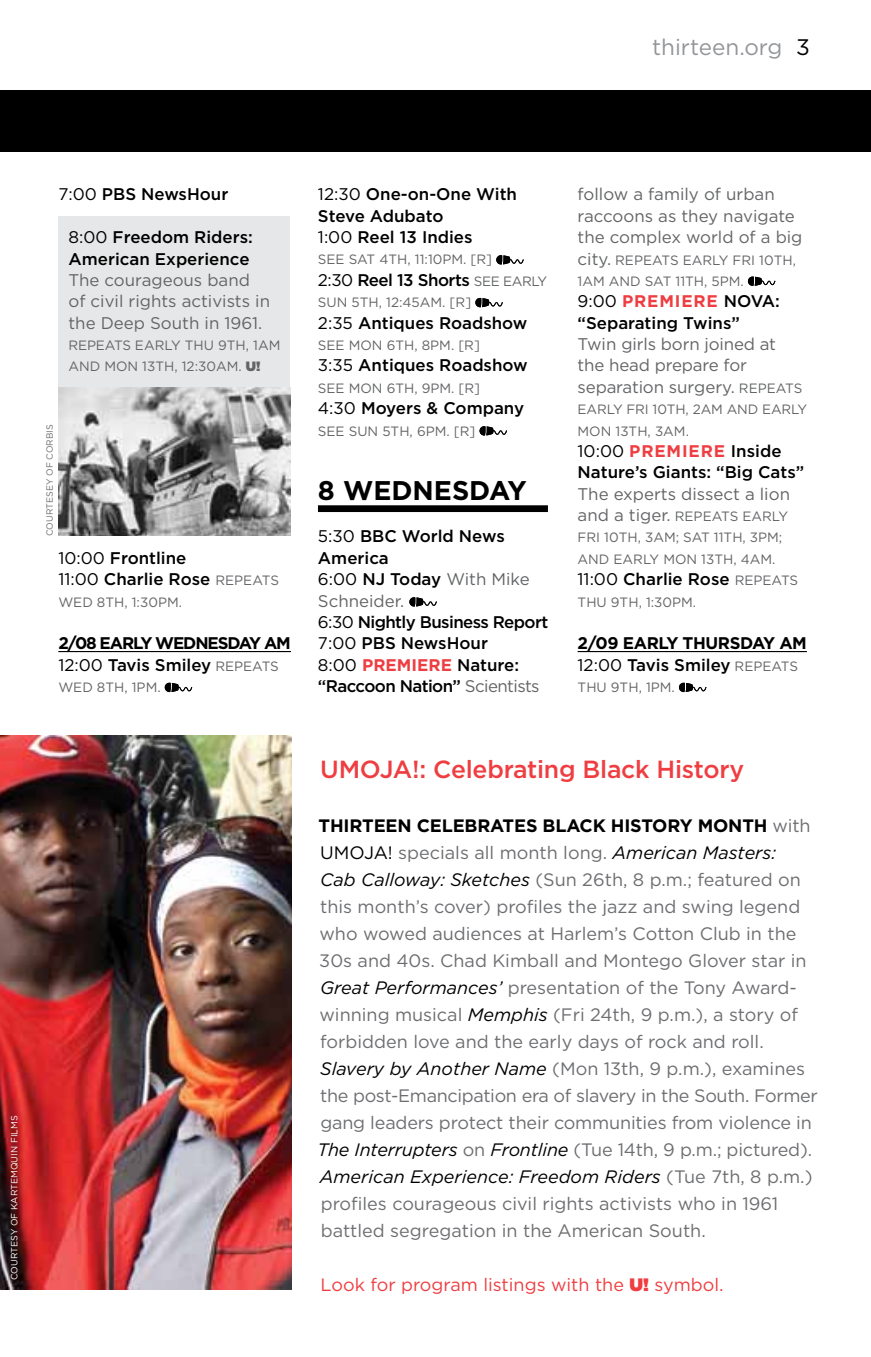
<style>
.page{position:relative;width:871px;height:1357px;background:#fff}
.page>*{position:absolute;margin:0;border:0;box-sizing:border-box;transform-origin:0 0}
.t1{font:700 27px "Gotham";color:#000}
.t2{font:500 24.75px "Gotham";letter-spacing:-.01em;color:#ef3e42}
.t3{font:22.5px "Gotham";color:#939598}
.t4{font:18px/27px "Gotham";color:#6d6e71}
.t5{font:700 18px "Gotham";letter-spacing:-.01em;color:#000}
.t6{font:18px "Gotham";color:#ef3e42}
.t7{font:18px "Gotham";color:#000}
.t8{font:500 16.88px/21.4px "Gotham";color:#000}
.t9{font:16.88px/21.4px "Gotham";color:#636466}
.t10{font:500 16.88px/21.4px "Gotham";letter-spacing:-.035em;color:#000}
.t11{font:700 16.88px/21.4px "Gotham";letter-spacing:-.065em;color:#000}
.t12{font:500 16.88px "Gotham";letter-spacing:-.03em;color:#000}
.t13{font:13.5px/21.4px "Gotham";color:#636466}
.t14{font:9px "Gotham";color:#fff}
.t15{font:9px "Gotham";color:#6d6e71}
.s1{color:#000}
.s2{font-weight:400}
.s3{font-weight:900}
.s4{font-weight:400;font-size:13.5px;color:#636466}
.s5{font-weight:500}
.s6{font-weight:400;color:#636466}
.s7{font-weight:700;color:#ef3e42}
.s8{font-size:16.88px}
.s9{font-size:13.5px}
.s10{font-weight:700}
.s11{font-weight:400;color:#6d6e71}
.s12{font-style:italic;color:#000}
</style>
<div class="page">
<div style="left:58px;top:216px;width:232px;height:210px;background:#e6e7e8"></div>
<div style="left:0;top:90px;width:871px;height:62px;background:#000"></div>
<hr style="left:58px;top:651px;width:233px;height:1px;background:#000">
<img style="left:58px;top:388px;width:232px;height:148px">
<svg style="left:165px;top:683px;width:27px;height:10px"></svg>
<div style="left:318px;top:505px;width:230px;height:7px;background:#000"></div>
<svg style="left:496px;top:255px;width:28px;height:10px"></svg>
<svg style="left:475px;top:298px;width:28px;height:10px"></svg>
<svg style="left:479px;top:426px;width:28px;height:10px"></svg>
<svg style="left:409px;top:597px;width:28px;height:10px"></svg>
<hr style="left:577px;top:651px;width:230px;height:1px;background:#000">
<svg style="left:748px;top:276px;width:27px;height:10px"></svg>
<svg style="left:679px;top:683px;width:27px;height:10px"></svg>
<img style="left:0;top:735px;width:292px;height:554px">
<div style="left:0;top:1096px;width:39px;height:203px;background:#000;opacity:.75"></div>
<p class="t3" style="left:652px;top:35px;width:159px">thirteen.org <span class="s1">3</span></p>
<p class="t8" style="left:58px;top:183px;width:172px"><span class="s2">7:00</span> PBS NewsHour</p>
<p class="t8" style="left:68px;top:226px;width:186px"><span class="s2">8:00</span> Freedom Riders:<br>American Experience</p>
<p class="t9" style="left:68px;top:269px;width:203px">The courageous band of civil rights activists in the Deep South in 1961.</p>
<p class="t13" style="left:68px;top:334px;width:213px">Repeats early Thu 9th, 1am an d Mon 13th, 12:30am. <span class="s3">U!</span></p>
<p class="t15" style="left:45px;top:536px;width:113px;rotate:-90deg">Courtesey of Corbis</p>
<p class="t8" style="left:58px;top:547px;width:222px"><span class="s2">10:00</span> Frontline<br><span class="s2">11:00</span> Charlie Rose <span class="s4">Repeats</span></p>
<p class="t13" style="left:58px;top:591px;width:125px">Wed 8th, 1:30pm.</p>
<p class="t11" style="left:58px;top:632px;width:231px">2/08 EARLY WEDN ESDAY AM<br><span class="s2">12:00</span> <span class="s5">Tavis Smiley</span> <span class="s4">Repeats</span></p>
<p class="t13" style="left:58px;top:676px;width:104px">Wed 8th, 1pm.</p>
<p class="t14" style="left:9px;top:1280px;width:166px;rotate:-90deg">Courtesy of Kartemquin Films</p>
<p class="t8" style="left:318px;top:183px;width:201px"><span class="s2">12:30</span> One-on-One With<br>Steve Adubato<br><span class="s2">1:00</span> Reel 13 Indies</p>
<p class="t13" style="left:318px;top:249px;width:176px">See Sat 4th, 11:10pm. [R]</p>
<p class="t12" style="left:318px;top:270px;width:231px"><span class="s2">2:30</span> Reel 13 Shorts <span class="s4">See early</span></p>
<p class="t13" style="left:318px;top:291px;width:155px">Sun 5th, 12:45am. [R]</p>
<p class="t8" style="left:318px;top:312px;width:211px"><span class="s2">2:35</span> Antiques Roadshow</p>
<p class="t13" style="left:318px;top:334px;width:164px">See Mon 6th, 8pm. [R]</p>
<p class="t8" style="left:318px;top:354px;width:211px"><span class="s2">3:35</span> Antiques Roadshow</p>
<p class="t13" style="left:318px;top:377px;width:164px">See Mon 6th, 9pm. [R]</p>
<p class="t8" style="left:318px;top:397px;width:208px"><span class="s2">4:30</span> Moyers &amp; Company</p>
<p class="t13" style="left:318px;top:420px;width:159px">See Sun 5th, 6pm. [R]</p>
<h1 class="t1" style="left:318px;top:474px;width:210px">8 WEDN ESDAY</h1>
<p class="t10" style="left:318px;top:525px;width:232px"><span class="s2">5:30</span> BBC World News<br>America<br><span class="s2">6:00</span> NJ Today <span class="s6">With M ike<br>Schneider.<br></span><span class="s2">6:30</span> Nightly Business Report<br><span class="s2">7:00</span> PBS NewsHour<br><span class="s2">8:00</span> <span class="s7">PREM IERE</span> Nature: “Raccoon Nation” <span class="s6">Scientists</span></p>
<p class="t9" style="left:577px;top:183px;width:226px">follow a family of urban raccoons as they navigate the complex world of a big</p>
<p class="t13" style="left:577px;top:249px;width:220px"><span class="s8">city.</span> Repeats early Fri 10th,<br>1am an d Sat 11th, 5pm.</p>
<p class="t8" style="left:577px;top:290px;width:204px"><span class="s2">9:00</span> <span class="s7">PREM IERE</span> NOVA: “Separating Twins”</p>
<p class="t9" style="left:577px;top:333px;width:226px">Twin girls born joined at the head prepare for separation surgery. <span class="s9">Repeats</span></p>
<p class="t13" style="left:577px;top:398px;width:231px">early Fri 10th, 2am an d early<br>Mon 13th, 3am.</p>
<p class="t8" style="left:577px;top:440px;width:228px"><span class="s2">10:00</span> <span class="s7">PREM IERE</span> Inside<br>Nature’s Giants: “Big Cats”</p>
<p class="t9" style="left:577px;top:483px;width:214px">The experts dissect a lion</p>
<p class="t13" style="left:577px;top:505px;width:212px"><span class="s8">and a tiger.</span> Repeats early<br>Fri 10th, 3am; Sat 11th, 3pm; an d early Mon 13th, 4am.</p>
<p class="t8" style="left:577px;top:568px;width:222px"><span class="s2">11:00</span> Charlie Rose <span class="s4">Repeats</span></p>
<p class="t13" style="left:577px;top:591px;width:120px">Thu 9th, 1:30pm.</p>
<p class="t11" style="left:577px;top:632px;width:118px">2/09 EARLY THU</p>
<p class="t8" style="left:577px;top:632px;width:228px;text-indent:140px"><span class="s10">RSDAY AM<br></span><span class="s2">12:00</span> Tavis Smiley <span class="s4">Repeats</span></p>
<p class="t13" style="left:577px;top:676px;width:99px">Thu 9th, 1pm.</p>
<h2 class="t2" style="left:320px;top:755px;width:425px">UMOJA!: Celebrating Black History</h2>
<p class="t5" style="left:318px;top:815px;width:111px">TH IRTEEN CELE</p>
<p class="t5" style="left:464px;top:815px;width:92px">BRATES BLAC</p>
<p class="t5" style="left:593px;top:815px;width:219px">K HISTORY MONTH <span class="s11">with</span></p>
<p class="t7" style="left:320px;top:842px;width:15px">UMO</p>
<p class="t4" style="left:317px;top:838px;width:502px;text-indent:47px"><span class="s1">JA!</span> specials all month long. <span class="s12">American Masters:<br>Cab Calloway: Sketches</span> (Sun 26th, 8 p.m.; featured on this month’s cover) profiles the jazz and swing legend who wowed audiences at Harlem’s Cotton Club in the 30s and 40s. Chad Kimball and Montego Glover star in <span class="s12">Great Performances’</span> presentation of the Tony Award&shy;winning musical <span class="s12">Memphis</span> (Fri 24th, 9 p.m.), a story of forbidden love and the early days of rock and roll.<br><span class="s12">Slavery by Another Name</span> (M on 13th, 9 p.m.), examines the post-Emancipation era of slavery in the South. Former gang leaders protect their communities from violence in <span class="s12">The Interrupters</span> on <span class="s12">Frontline</span> (Tue 14th, 9 p.m.; pictured).<br><span class="s12">American Experience: Freedom Riders</span> (Tue 7th, 8 p.m.) profiles courageous civil rights activists who in 1961 battled segregation in the American South.</p>
<p class="t6" style="left:320px;top:1274px;width:404px">Look for program listings with the <span class="s3">U!</span> symbol.</p>
</div>
